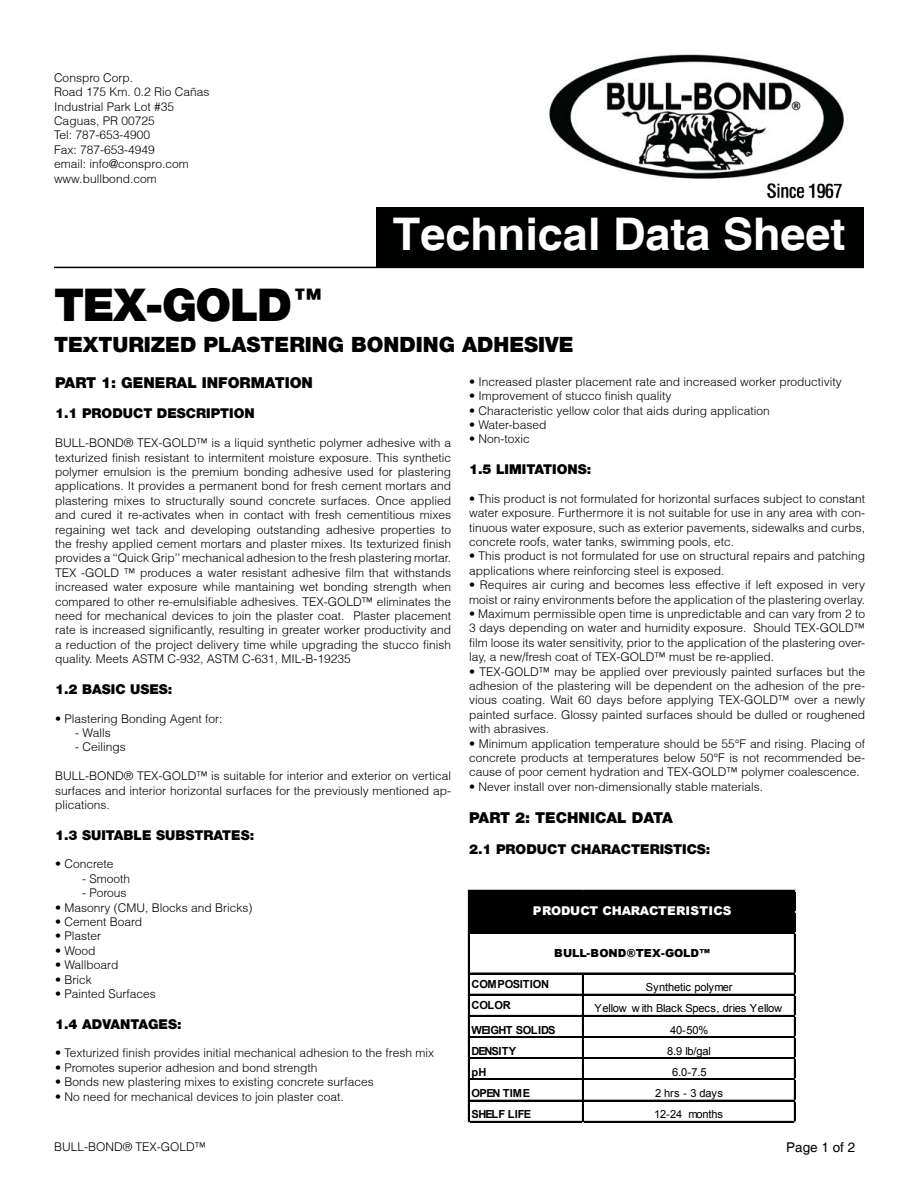
<style>
.page{position:relative;width:918px;height:1188px;background:#fff}
.page>*{position:absolute;margin:0;border:0;box-sizing:border-box;transform-origin:0 0}
.t1{font:700 45px "Helvetica";color:#fff}
.t2{font:900 45px "Helvetica 95";letter-spacing:-.03em;color:#000}
.t3{font:900 27px "Helvetica 95";color:#000}
.t4{font:900 21px "Helvetica 95";color:#000}
.t5{font:900 15px "Helvetica 95";color:#000}
.t6{font:900 13.5px "Helvetica 95";color:#000}
.t7{font:13.5px "Helvetica";color:#000}
.t8{font:900 12.15px "Arial";letter-spacing:-.015em;color:#fff}
.t9{font:300 12px/14.4px "Helvetica";color:#000;text-align:justify}
.t10{font:11.1px "Arial";letter-spacing:-.01em;color:#000}
.t11{font:700 11.1px "Arial";letter-spacing:-.03em;color:#000}
.t12{font:900 11.1px "Arial";letter-spacing:-.015em;color:#000}
.t13{font:700 11.1px "Arial";letter-spacing:-.06em;color:#000}
</style>
<div class="page">
<img style="left:548px;top:54px;width:296px;height:145px">
<hr style="left:54px;top:267px;width:810px;height:1px;background:#000">
<div style="left:376px;top:207px;width:488px;height:60px;background:#000101"></div>
<div style="left:469px;top:891px;width:326px;height:43px;background:#000"></div>
<hr style="left:469px;top:890px;width:326px;height:1px;background:#000">
<hr style="left:469px;top:973px;width:326px;height:1px;background:#000">
<hr style="left:469px;top:994px;width:326px;height:1px;background:#000">
<hr style="left:469px;top:1015px;width:326px;height:1px;background:#000">
<hr style="left:469px;top:1036px;width:326px;height:1px;background:#000">
<hr style="left:469px;top:1037px;width:326px;height:1px;background:#000">
<hr style="left:469px;top:1058px;width:326px;height:1px;background:#000">
<hr style="left:469px;top:1079px;width:326px;height:1px;background:#000">
<hr style="left:469px;top:1100px;width:326px;height:1px;background:#000">
<hr style="left:468px;top:890px;width:1px;height:232px;background:#000">
<hr style="left:582px;top:974px;width:1px;height:148px;background:#000">
<hr style="left:469px;top:1121px;width:326px;height:1px;background:#000">
<hr style="left:794px;top:891px;width:1px;height:231px;background:#000">
<p class="t9" style="left:54px;top:70px;width:157px;text-align:left">Conspro Corp.<br>Road 175 Km. 0.2 Rio Cañas<br>Industrial Park Lot #35<br>Caguas, PR 00725<br>Tel: 787-653-4900<br>Fax: 787-653-4949<br>email: info@conspro.com www.bullbond.com</p>
<h1 class="t2" style="left:54px;top:278px;width:240px">TEX-GOLD</h1>
<h2 class="t3" style="left:295px;top:282px;width:28px">™</h2>
<h1 class="t1" style="left:393px;top:207px;width:454px">Technical Data Sheet</h1>
<h3 class="t4" style="left:54px;top:332px;width:521px">TEXTURIZED PLASTERING BONDING ADHESIVE</h3>
<p class="t5" style="left:55px;top:374px;width:259px">PART 1: GENERAL INFORMATION</p>
<p class="t6" style="left:55px;top:406px;width:201px">1.1 PRODUCT DESCRIPTION</p>
<p class="t9" style="left:55px;top:436px;width:398px">BULL-BOND® TEX-GOLD™ is a liquid synthetic polymer adhesive with a texturized finish resistant to intermitent moisture exposure. This synthetic polymer emulsion is the premium bonding adhesive used for plastering applications. It provides a permanent bond for fresh cement mortars and plastering mixes to structurally sound concrete surfaces. Once applied and cured it re-activates when in contact with fresh cementitious mixes regaining wet tack and developing outstanding adhesive properties to the freshy applied cement mortars and plaster mixes. Its texturized finish provides a ‘‘Quick Grip’’ mechanical adhesion to the fresh plastering mortar.<br>TEX -GOLD ™ produces a water resistant adhesive film that withstands increased water exposure while mantaining wet bonding strength when compared to other re-emulsifiable adhesives. TEX-GOLD™ eliminates the need for mechanical devices to join the plaster coat. Plaster placement rate is increased significantly, resulting in greater worker productivity and a reduction of the project delivery time while upgrading the stucco finish quality. Meets ASTM C-932, ASTM C-631, MIL-B-19235</p>
<p class="t6" style="left:55px;top:681px;width:119px">1.2 BASIC USES:</p>
<p class="t9" style="left:55px;top:711px;width:169px">• Plastering Bonding Agent for:</p>
<p class="t9" style="left:75px;top:725px;width:37px">- Walls</p>
<p class="t9" style="left:75px;top:740px;width:52px">- Ceilings</p>
<p class="t9" style="left:55px;top:769px;width:398px">BULL-BOND® TEX-GOLD™ is suitable for interior and exterior on vertical surfaces and interior horizontal surfaces for the previously mentioned ap&shy;plications.</p>
<p class="t6" style="left:55px;top:827px;width:201px">1.3 SUITABLE SUBSTRATES:</p>
<p class="t9" style="left:55px;top:857px;width:60px">• Concrete</p>
<p class="t9" style="left:82px;top:871px;width:50px">- Smooth</p>
<p class="t9" style="left:82px;top:886px;width:46px">- Porous</p>
<p class="t9" style="left:55px;top:900px;width:199px">• Masonry (CMU, Blocks and Bricks)</p>
<p class="t9" style="left:55px;top:914px;width:89px">• Cement Board</p>
<p class="t9" style="left:55px;top:929px;width:48px">• Plaster</p>
<p class="t9" style="left:55px;top:943px;width:42px">• Wood</p>
<p class="t9" style="left:55px;top:958px;width:65px">• Wallboard</p>
<p class="t9" style="left:55px;top:972px;width:38px">• Brick</p>
<p class="t9" style="left:55px;top:986px;width:102px">• Painted Surfaces</p>
<p class="t6" style="left:55px;top:1016px;width:128px">1.4 ADVANTAGES:</p>
<p class="t9" style="left:55px;top:1046px;width:381px">• Texturized finish provides initial mechanical adhesion to the fresh mix</p>
<p class="t9" style="left:55px;top:1060px;width:264px">• Promotes superior adhesion and bond strength</p>
<p class="t9" style="left:55px;top:1075px;width:320px">• Bonds new plastering mixes to existing concrete surfaces</p>
<p class="t9" style="left:55px;top:1089px;width:290px">• No need for mechanical devices to join plaster coat.</p>
<p class="t9" style="left:469px;top:374px;width:374px">• Increased plaster placement rate and increased worker productivity</p>
<p class="t9" style="left:469px;top:389px;width:204px">• Improvement of stucco finish quality</p>
<p class="t9" style="left:469px;top:403px;width:302px">• Characteristic yellow color that aids during application</p>
<p class="t9" style="left:469px;top:417px;width:79px">• Water-based</p>
<p class="t9" style="left:469px;top:432px;width:62px">• Non-toxic</p>
<p class="t6" style="left:469px;top:461px;width:124px">1.5 LIMITATIONS:</p>
<p class="t9" style="left:469px;top:491px;width:398px">• This product is not formulated for horizontal surfaces subject to constant water exposure. Furthermore it is not suitable for use in any area with con&shy;tinuous water exposure, such as exterior pavements, sidewalks and curbs, concrete roofs, water tanks, swimming pools, etc.</p>
<p class="t9" style="left:469px;top:549px;width:398px">• This product is not formulated for use on structural repairs and patching applications where reinforcing steel is exposed.</p>
<p class="t9" style="left:469px;top:578px;width:397px">• Requires air curing and becomes less effective if left exposed in very moist or rainy environments before the application of the plastering overlay.</p>
<p class="t9" style="left:469px;top:606px;width:398px">• Maximum permissible open time is unpredictable and can vary from 2 to 3 days depending on water and humidity exposure. Should TEX-GOLD™ film loose its water sensitivity, prior to the application of the plastering over&shy;lay, a new/fresh coat of TEX-GOLD™ must be re-applied.</p>
<p class="t9" style="left:469px;top:664px;width:398px">• TEX-GOLD™ may be applied over previously painted surfaces but the adhesion of the plastering will be dependent on the adhesion of the pre&shy;vious coating. Wait 60 days before applying TEX-GOLD™ over a newly painted surface. Glossy painted surfaces should be dulled or roughened with abrasives.</p>
<p class="t9" style="left:469px;top:736px;width:397px">• Minimum application temperature should be 55°F and rising. Placing of concrete products at temperatures below 50°F is not recommended be&shy;cause of poor cement hydration and TEX-GOLD™ polymer coalescence.</p>
<p class="t9" style="left:469px;top:779px;width:296px">• Never install over non-dimensionally stable materials.</p>
<p class="t5" style="left:469px;top:809px;width:205px">PART 2: TECHNICAL DATA</p>
<p class="t6" style="left:469px;top:841px;width:243px">2.1 PRODUCT CHARACTERISTICS:</p>
<p class="t8" style="left:533px;top:902px;width:200px">PRODUCT CHARACTERISTICS</p>
<p class="t12" style="left:554px;top:945px;width:157px">BULL-BOND®TEX-GOLD™</p>
<p class="t11" style="left:471px;top:977px;width:79px">COMPOSITION</p>
<p class="t10" style="left:646px;top:980px;width:88px">Synthetic polymer</p>
<p class="t11" style="left:471px;top:998px;width:41px">COLOR</p>
<p class="t10" style="left:595px;top:1001px;width:189px">Yellow w ith Black Specs, dries Yellow</p>
<p class="t11" style="left:471px;top:1022px;width:86px">WEIGHT SOLIDS</p>
<p class="t10" style="left:670px;top:1022px;width:40px">40-50%</p>
<p class="t13" style="left:471px;top:1043px;width:46px">DENSITY</p>
<p class="t10" style="left:667px;top:1044px;width:45px">8.9 lb/gal</p>
<p class="t11" style="left:471px;top:1065px;width:17px">pH</p>
<p class="t10" style="left:672px;top:1065px;width:36px">6.0-7.5</p>
<p class="t11" style="left:471px;top:1086px;width:60px">OPEN TIME</p>
<p class="t10" style="left:655px;top:1086px;width:70px">2 hrs - 3 days</p>
<p class="t11" style="left:471px;top:1107px;width:61px">SHELF LIFE</p>
<p class="t10" style="left:654px;top:1107px;width:71px">12-24 months</p>
<p class="t9" style="left:54px;top:1140px;width:154px">BULL-BOND® TEX-GOLD™</p>
<p class="t7" style="left:786px;top:1140px;width:71px">Page 1 of 2</p>
</div>
